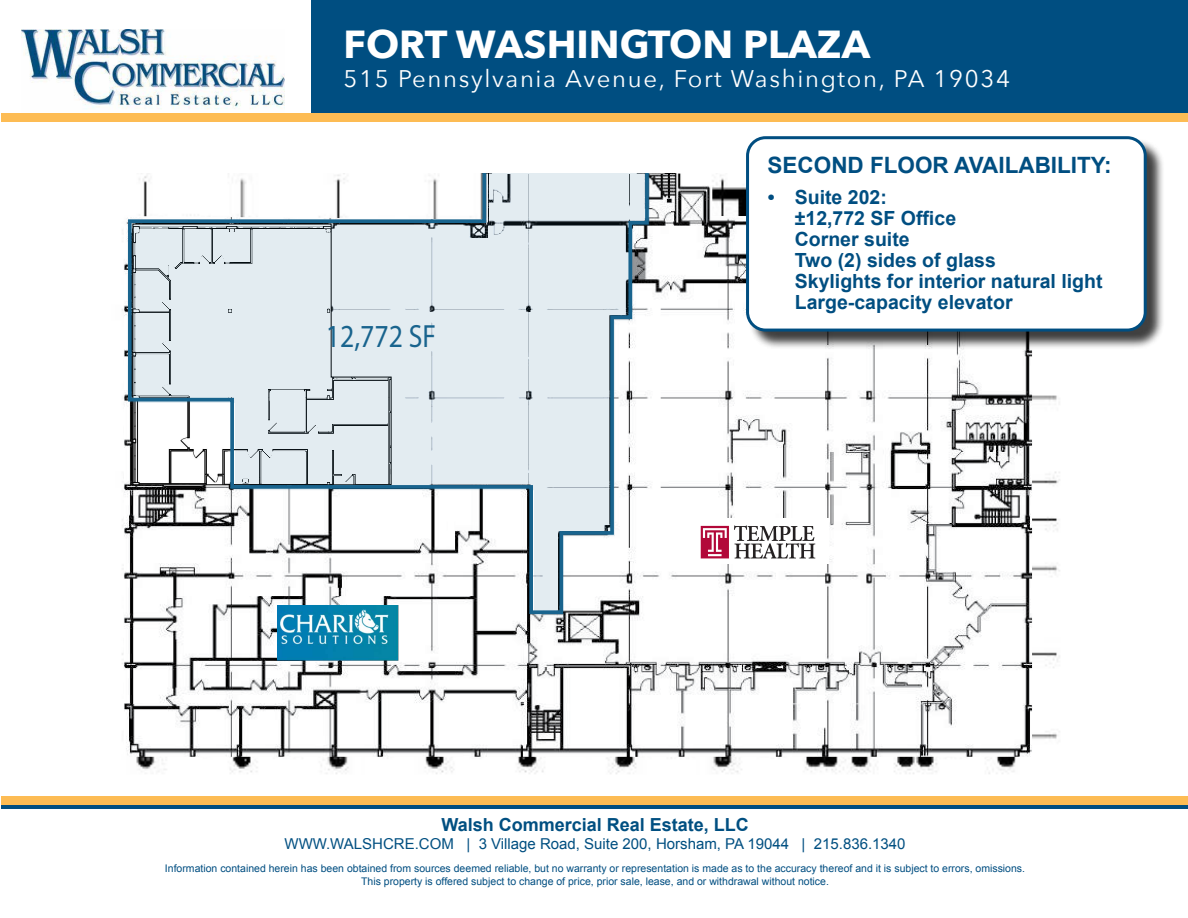
<style>
.page{position:relative;width:1188px;height:918px;background:#fff}
.page>*{position:absolute;margin:0;border:0;box-sizing:border-box;transform-origin:0 0}
.t1{font:700 39px "Avenir Next";color:#fff}
.t2{font:32.25px "Myriad Pro";color:#19648e;scale:.86 1}
.t3{font:24px "Avenir Next";letter-spacing:.07em;color:#fff}
.t4{font:700 22.5px "Arial";color:#004e81}
.t5{font:700 19.5px/21px "Arial";color:#004e81}
.t6{font:700 18px "Arial";color:#004f81}
.t7{font:15px "Arial";color:#004f81}
.t8{font:10.5px/13.5px "Arial";color:#004e81;text-align:center}
</style>
<div class="page">
<img style="left:122px;top:230px;width:938px;height:544px">
<img style="left:124px;top:174px;width:908px;height:583px">
<svg style="left:133px;top:174px;width:517px;height:442px;fill:#e3ecf1"></svg>
<div style="left:748px;top:138px;width:417px;height:212px;background:#000;opacity:.75"></div>
<div style="left:748px;top:138px;width:397px;height:192px;background:#fff;border-radius:18px"></div>
<div style="left:746px;top:136px;width:401px;height:196px;border:3px solid #004e81;border-radius:18px"></div>
<img style="left:688px;top:518px;width:141px;height:45px">
<hr style="left:1px;top:805px;width:1187px;height:4px;background:#004e81">
<div style="left:1px;top:796px;width:1187px;height:9px;background:#fdbc54"></div>
<img style="left:277px;top:606px;width:121px;height:55px">
<div style="left:312px;top:0;width:876px;height:113px;background:#004e81"></div>
<img style="left:22px;top:30px;width:263px;height:80px">
<div style="left:1px;top:113px;width:1187px;height:9px;background:#fdbc54"></div>
<h1 class="t1" style="left:344px;top:11px;width:528px">FORT WASHINGTON PLAZA</h1>
<h3 class="t3" style="left:344px;top:59px;width:668px">515 Pennsylvania Avenue, Fort Washington, PA 19034</h3>
<h2 class="t2" style="left:326px;top:316px;width:130px">12,772 SF</h2>
<h3 class="t4" style="left:768px;top:150px;width:346px">SECOND FLOOR AVAILABILITY:</h3>
<h3 class="t5" style="left:795px;top:188px;width:309px;text-indent:-27px">• Suite 202:<br>±12,772 SF Office<br>Corner suite<br>Two (2) sides of glass<br>Skylights for interior natural light<br>Large-capacity elevator</h3>
<h3 class="t6" style="left:441px;top:813px;width:309px">Walsh Commercial Real Estate, LLC</h3>
<h3 class="t7" style="left:285px;top:834px;width:623px">WWW.WALSHCRE.COM | 3 Village Road, Suite 200, Horsham, PA 19044 | 215.836.1340</h3>
<p class="t8" style="left:165px;top:862px;width:862px">Information contained herein has been obtained from sources deemed reliable, but no warranty or representation is made as to the accuracy thereof and it is subject to errors, omissions.<br>This property is offered subject to change of price, prior sale, lease, and or withdrawal without notice.</p>
</div>
